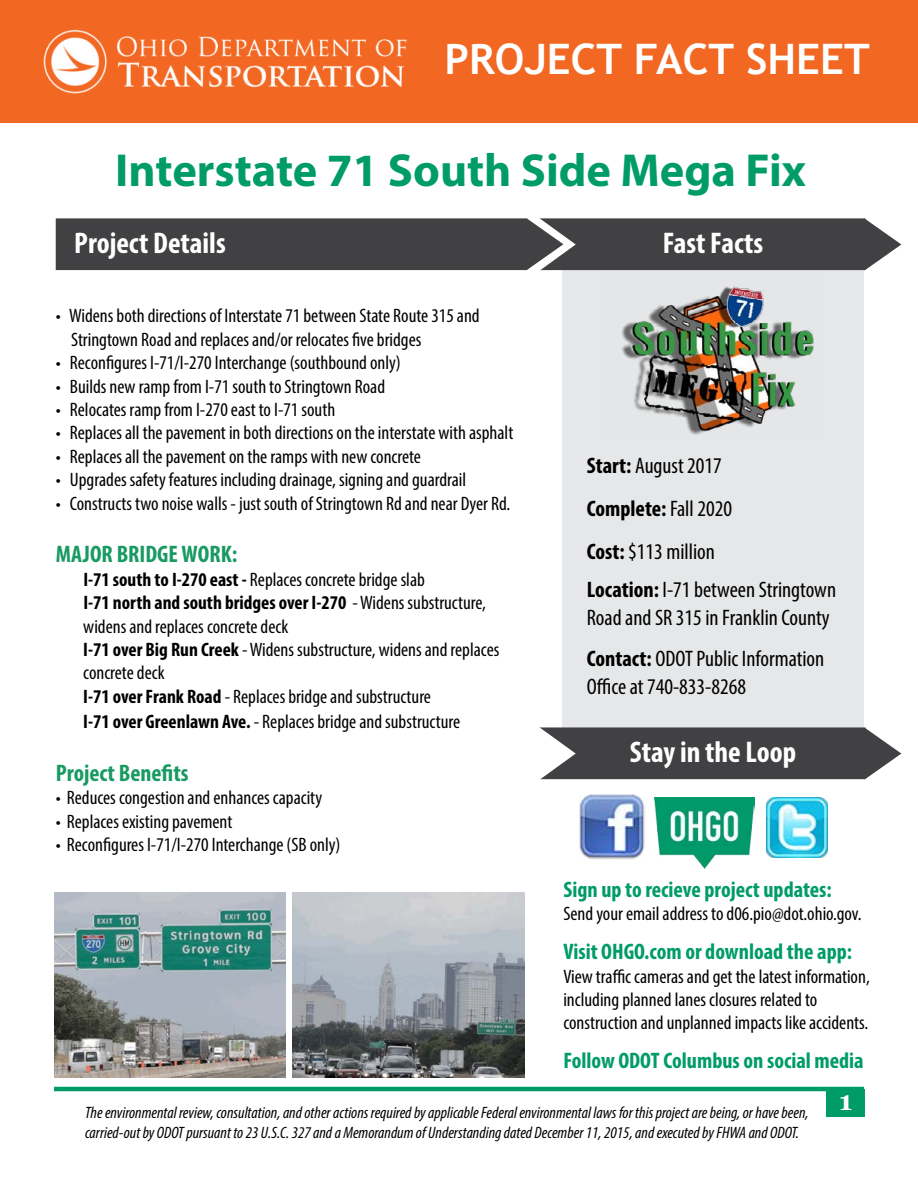
<style>
.page{position:relative;width:918px;height:1188px;background:#fff}
.page>*{position:absolute;margin:0;border:0;box-sizing:border-box;transform-origin:0 0}
.t1{font:700 46.5px "Myriad Pro";color:#009c68}
.t2{font:700 42px "Trebuchet MS";color:#fff}
.t3{font:700 condensed 30px "Myriad Pro";color:#fff}
.t4{font:700 27px "Georgia";color:#fff}
.t5{font:700 condensed 24px "Myriad Pro";color:#189a62}
.t6{font:condensed 22.5px/43.2px "Myriad Pro";color:#000}
.t7{font:700 condensed 22.5px "Myriad Pro";color:#009c68}
.t8{font:condensed 19.5px/23.4px "Myriad Pro";color:#000}
.t9{font:italic condensed 16.5px/19.8px "Myriad Pro";color:#000}
.s1{font-weight:700}
</style>
<div class="page">
<hr style="left:54px;top:1087px;width:810px;height:4px;background:#009c68">
<div style="left:827px;top:1090px;width:38px;height:27px;background:#009c68"></div>
<div style="left:562px;top:270px;width:301px;height:458px;background:#e6e7e8"></div>
<div style="left:535px;top:218px;width:331px;height:52px;background:#414042"></div>
<div style="left:56px;top:218px;width:471px;height:52px;background:#414042"></div>
<svg style="left:527px;top:218px;width:49px;height:53px"></svg>
<svg style="left:865px;top:219px;width:36px;height:51px"></svg>
<div style="left:535px;top:727px;width:331px;height:52px;background:#414042"></div>
<svg style="left:535px;top:727px;width:41px;height:53px"></svg>
<svg style="left:865px;top:728px;width:36px;height:51px"></svg>
<img style="left:579px;top:794px;width:67px;height:65px">
<img style="left:767px;top:797px;width:60px;height:60px">
<img style="left:654px;top:797px;width:100px;height:71px">
<img style="left:54px;top:893px;width:231px;height:184px">
<img style="left:293px;top:893px;width:231px;height:184px">
<div style="left:0;top:0;width:918px;height:122px;background:#f26722"></div>
<img style="left:43px;top:29px;width:364px;height:65px">
<img style="left:621px;top:286px;width:193px;height:149px">
<h2 class="t2" style="left:445px;top:33px;width:427px">PROJECT FACT SHEET</h2>
<h1 class="t1" style="left:115px;top:140px;width:692px">Interstate 71 South Side Mega Fix</h1>
<h3 class="t3" style="left:74px;top:224px;width:153px">Project Details</h3>
<h3 class="t3" style="left:663px;top:224px;width:102px">Fast Facts</h3>
<p class="t8" style="left:71px;top:304px;width:410px;text-indent:-15px">• Widens both directions of Interstate 71 between State Route 315 and<br>Stringtown Road and replaces and/or relocates five bridges</p>
<p class="t8" style="left:56px;top:351px;width:347px">• Reconfigures I-71/I-270 Interchange (southbound only)</p>
<p class="t8" style="left:56px;top:374px;width:331px">• Builds new ramp from I-71 south to Stringtown Road</p>
<p class="t8" style="left:56px;top:398px;width:281px">• Relocates ramp from I-270 east to I-71 south</p>
<p class="t8" style="left:56px;top:421px;width:459px">• Replaces all the pavement in both directions on the interstate with asphalt</p>
<p class="t8" style="left:56px;top:444px;width:367px">• Replaces all the pavement on the ramps with new concrete</p>
<p class="t8" style="left:56px;top:468px;width:412px">• Upgrades safety features including drainage, signing and guardrail</p>
<p class="t8" style="left:56px;top:491px;width:456px">• Constructs two noise walls - just south of Stringtown Rd and near Dyer Rd.</p>
<p class="t5" style="left:56px;top:539px;width:183px">MAJOR BRIDGE WORK:</p>
<p class="t8" style="left:83px;top:567px;width:418px"><span class="s1">I-71 south to I-270 east -</span> Replaces concrete bridge slab<br><span class="s1">I-71 north and south bridges over I-270</span> - Widens substructure, widens and replaces concrete deck<br><span class="s1">I-71 over Big Run Creek</span> - Widens substructure, widens and replaces concrete deck<br><span class="s1">I-71 over Frank Road</span> - Replaces bridge and substructure</p>
<p class="t8" style="left:83px;top:710px;width:378px"><span class="s1">I-71 over Greenlawn Ave.</span> - Replaces bridge and substructure</p>
<p class="t5" style="left:56px;top:758px;width:134px">Project Benefits</p>
<p class="t8" style="left:56px;top:786px;width:268px">• Reduces congestion and enhances capacity</p>
<p class="t8" style="left:56px;top:809px;width:178px">• Replaces existing pavement</p>
<p class="t8" style="left:56px;top:833px;width:286px">• Reconfigures I-71/I-270 Interchange (SB only)</p>
<p class="t6" style="left:587px;top:444px;width:147px"><span class="s1">Start:</span> August 2017<br><span class="s1">Complete:</span> Fall 2020<br><span class="s1">Cost:</span> $113 million</p>
<p class="t6" style="left:587px;top:575px;width:251px;line-height:28.5px"><span class="s1">Location:</span> I-71 between Stringtown<br>Road and SR 315 in Franklin County</p>
<p class="t6" style="left:587px;top:644px;width:239px;line-height:28.5px"><span class="s1">Contact:</span> ODOT Public Information<br>Office at 740-833-8268</p>
<h3 class="t3" style="left:630px;top:733px;width:168px">Stay in the Loop</h3>
<p class="t7" style="left:563px;top:875px;width:270px">Sign up to recieve project updates:</p>
<p class="t8" style="left:563px;top:902px;width:300px">Send your email address to d06.pio@dot.ohio.gov.</p>
<p class="t7" style="left:563px;top:938px;width:290px">Visit OHGO.com or download the app:</p>
<p class="t8" style="left:563px;top:964px;width:308px">View traffic cameras and get the latest information, including planned lanes closures related to construction and unplanned impacts like accidents.</p>
<p class="t7" style="left:563px;top:1047px;width:302px">Follow ODOT Columbus on social media</p>
<p class="t9" style="left:85px;top:1103px;width:725px">The environmental review, consultation, and other actions required by applicable Federal environmental laws for this project are being, or have been, carried-out by ODOT pursuant to 23 U.S.C. 327 and a Memorandum of Understanding dated December 11, 2015, and executed by FHWA and ODOT.</p>
<h3 class="t4" style="left:839px;top:1083px;width:15px">1</h3>
</div>
